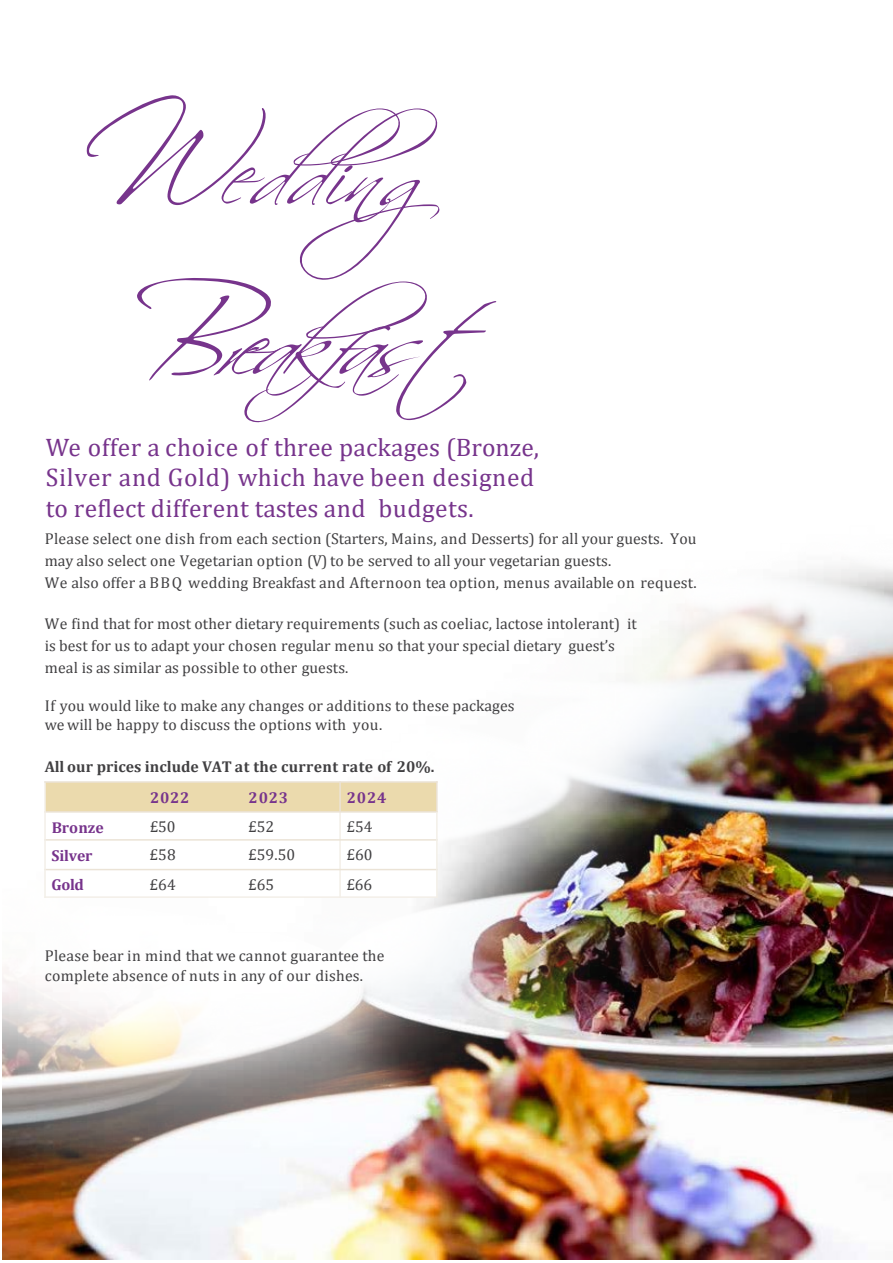
<style>
.page{position:relative;width:893px;height:1263px;background:#fff}
.page>*{position:absolute;margin:0;border:0;box-sizing:border-box;transform-origin:0 0}
.t1{font:italic 82.5px "Scriptina";color:#77348c;scale:1.15 1}
.t2{font:italic 82.5px "Scriptina";color:#77348c}
.t3{font:25.5px/30.6px "Cambria";letter-spacing:.015em;color:#77348c}
.t4{font:15.75px/22px "Cambria";letter-spacing:.01em;color:#414042}
.t5{font:700 15.75px "Cambria";color:#414042}
.t6{font:700 15.75px "Cambria";letter-spacing:.005em;color:#77348c}
.s1{font-size:135px}
</style>
<div class="page">
<img style="left:3px;top:565px;width:890px;height:695px">
<div style="left:45px;top:782px;width:171px;height:30px;background:#ebdaad"></div>
<div style="left:216px;top:782px;width:124px;height:30px;background:#ebdaad"></div>
<div style="left:340px;top:782px;width:97px;height:30px;background:#ebdaad"></div>
<div style="left:45px;top:812px;width:81px;height:28px;background:#fff"></div>
<div style="left:126px;top:812px;width:90px;height:28px;background:#fff"></div>
<div style="left:216px;top:812px;width:124px;height:28px;background:#fff"></div>
<div style="left:340px;top:812px;width:97px;height:28px;background:#fff"></div>
<div style="left:45px;top:840px;width:81px;height:30px;background:#fff"></div>
<div style="left:126px;top:840px;width:90px;height:30px;background:#fff"></div>
<div style="left:216px;top:840px;width:124px;height:30px;background:#fff"></div>
<div style="left:340px;top:840px;width:97px;height:30px;background:#fff"></div>
<div style="left:45px;top:870px;width:81px;height:27px;background:#fff"></div>
<div style="left:126px;top:870px;width:90px;height:27px;background:#fff"></div>
<div style="left:216px;top:870px;width:124px;height:27px;background:#fff"></div>
<div style="left:340px;top:870px;width:97px;height:27px;background:#fff"></div>
<hr style="left:339px;top:781px;width:2px;height:31px;background:#ebe3d6">
<hr style="left:339px;top:812px;width:2px;height:86px;background:#f3efe8">
<hr style="left:44px;top:811px;width:393px;height:2px;background:#ebe3d6">
<hr style="left:44px;top:839px;width:393px;height:2px;background:#ebe3d6">
<hr style="left:44px;top:869px;width:393px;height:1px;background:#ebe3d6">
<hr style="left:44px;top:781px;width:2px;height:117px;background:#f3efe8">
<hr style="left:436px;top:781px;width:1px;height:31px;background:#ebe3d6">
<hr style="left:436px;top:812px;width:1px;height:86px;background:#f3efe8">
<hr style="left:44px;top:781px;width:393px;height:2px;background:#ebe3d6">
<hr style="left:44px;top:896px;width:393px;height:2px;background:#f3efe8">
<h2 class="t2" style="left:70px;top:127px;width:500px"><span class="s1">W</span>e ddi ng</h2>
<p class="t1" style="left:112px;top:297px;width:375px"><span class="s1">B</span>reakfast</p>
<p class="t3" style="left:46px;top:431px;width:495px">We offer a choice of three packages (Bronze,<br>Silver and Gold) which have been designed to reflect different tastes and budgets.</p>
<p class="t4" style="left:45px;top:528px;width:653px">Please select one dish from each section (Starters, Mains, and Desserts) for all your guests. You may also select one Vegetarian option (V) to be served to all your vegetarian guests.<br>We also offer a BBQ wedding Breakfast and Afternoon tea option, menus available on request.</p>
<p class="t4" style="left:45px;top:612px;width:593px">We find that for most other dietary requirements (such as coeliac, lactose intolerant) it is best for us to adapt your chosen regular menu so that your special dietary guest’s meal is as similar as possible to other guests.</p>
<p class="t4" style="left:45px;top:696px;width:471px;line-height:18.9px">If you would like to make any changes or additions to these packages we will be happy to discuss the options with you.</p>
<p class="t5" style="left:45px;top:755px;width:391px">All our prices include VAT at the current rate of 20%.</p>
<p class="t6" style="left:150px;top:786px;width:41px">2022</p>
<p class="t6" style="left:249px;top:786px;width:41px">2023</p>
<p class="t6" style="left:347px;top:786px;width:41px">2024</p>
<p class="t6" style="left:52px;top:816px;width:54px">Bronze</p>
<p class="t4" style="left:150px;top:816px;width:27px">£50</p>
<p class="t4" style="left:248px;top:816px;width:27px">£52</p>
<p class="t4" style="left:347px;top:816px;width:27px">£54</p>
<p class="t6" style="left:52px;top:844px;width:42px">Silver</p>
<p class="t4" style="left:150px;top:844px;width:27px">£58</p>
<p class="t4" style="left:248px;top:844px;width:48px">£59.50</p>
<p class="t4" style="left:347px;top:844px;width:27px">£60</p>
<p class="t6" style="left:52px;top:874px;width:34px">Gold</p>
<p class="t4" style="left:150px;top:873px;width:27px">£64</p>
<p class="t4" style="left:248px;top:873px;width:27px">£65</p>
<p class="t4" style="left:347px;top:873px;width:27px">£66</p>
<p class="t4" style="left:45px;top:946px;width:341px;line-height:19.5px">Please bear in mind that we cannot guarantee the complete absence of nuts in any of our dishes.</p>
</div>
